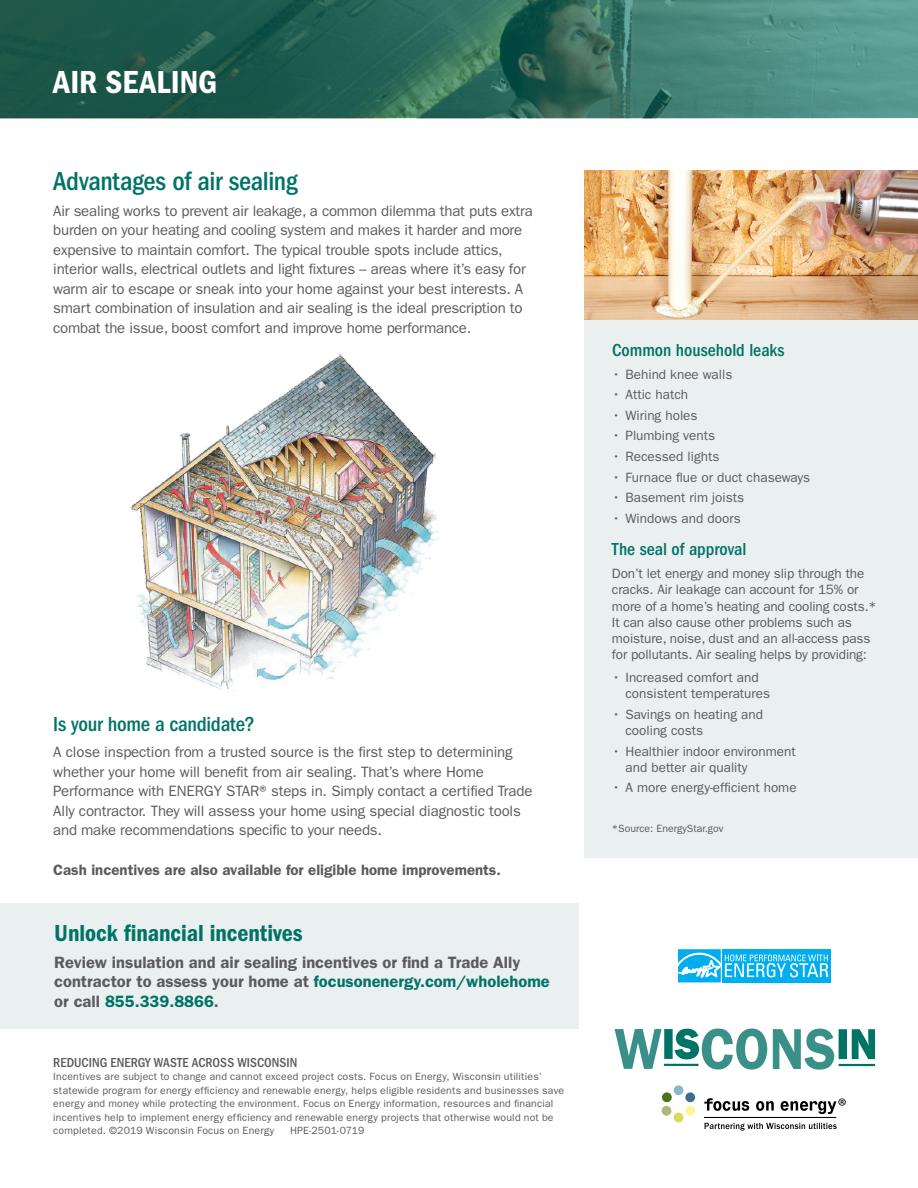
<style>
.page{position:relative;width:918px;height:1188px;background:#fff}
.page>*{position:absolute;margin:0;border:0;box-sizing:border-box;transform-origin:0 0}
.t1{font:33px "ITC Franklin Gothic Std Dm Cd";color:#fff}
.t2{font:500 condensed 27px "ITC Franklin Gothic Std";letter-spacing:-.015em;color:#007367}
.t3{font:24px "ITC Franklin Gothic Std Dm Cd";color:#007367}
.t4{font:500 condensed 21px "ITC Franklin Gothic Std";letter-spacing:-.015em;color:#007367}
.t5{font:500 condensed 18px "ITC Franklin Gothic Std";color:#007367}
.t6{font:600 16.5px/19.5px "ITC Franklin Gothic Std";color:#5a5b5d}
.t7{font:15px/19.5px "ITC Franklin Gothic Std";letter-spacing:-.015em;color:#5a5b5d}
.t8{font:600 15px "ITC Franklin Gothic Std";color:#5a5b5d}
.Sidebar_Bullets{font:13.5px/16.2px "ITC Franklin Gothic Std";color:#5a5b5d}
.t9{font:500 condensed 13.5px "ITC Franklin Gothic Std";color:#5a5b5d}
.RIGHT_COLUMN-BODY_TE{font:10.5px/13.5px "ITC Franklin Gothic Std";letter-spacing:.015em;color:#5a5b5d}
.s1{color:#007367}
</style>
<div class="page">
<img style="left:585px;top:171px;width:333px;height:149px">
<img style="left:0;top:0;width:918px;height:118px">
<div style="left:585px;top:320px;width:333px;height:538px;background:#eaf0ef"></div>
<div style="left:0;top:903px;width:579px;height:126px;background:#eaf0ef"></div>
<svg style="left:615px;top:1029px;width:47px;height:40px"></svg>
<div style="left:664px;top:1029px;width:9px;height:30px;background:#007367"></div>
<svg style="left:675px;top:1029px;width:92px;height:41px"></svg>
<svg style="left:773px;top:1029px;width:61px;height:41px"></svg>
<div style="left:839px;top:1029px;width:8px;height:30px;background:#007367"></div>
<svg style="left:852px;top:1029px;width:23px;height:30px"></svg>
<hr style="left:664px;top:1064px;width:35px;height:2px;background:#007367">
<hr style="left:839px;top:1064px;width:36px;height:2px;background:#007367">
<svg style="left:704px;top:1098px;width:45px;height:13px"></svg>
<svg style="left:756px;top:1101px;width:18px;height:10px"></svg>
<hr style="left:704px;top:1117px;width:132px;height:1px;background:#000">
<svg style="left:705px;top:1123px;width:132px;height:8px"></svg>
<div style="left:662px;top:1092px;width:10px;height:10px;background:#4b711d;border-radius:50%"></div>
<div style="left:674px;top:1085px;width:9px;height:10px;background:#85bace;border-radius:50%"></div>
<div style="left:662px;top:1106px;width:9px;height:10px;background:#b0b579;border-radius:50%"></div>
<div style="left:674px;top:1113px;width:9px;height:9px;background:#d9da55;border-radius:50%"></div>
<div style="left:685px;top:1106px;width:10px;height:10px;background:#fff797;border-radius:50%"></div>
<div style="left:685px;top:1092px;width:10px;height:10px;background:#3b6e8f;border-radius:50%"></div>
<svg style="left:781px;top:1098px;width:65px;height:16px"></svg>
<svg style="left:678px;top:949px;width:153px;height:34px"></svg>
<svg style="left:678px;top:949px;width:150px;height:33px;background:#3dc1f2"></svg>
<img style="left:130px;top:353px;width:309px;height:338px">
<p class="t1" style="left:53px;top:64px;width:165px">AIR SEALING</p>
<p class="t2" style="left:53px;top:165px;width:246px">Advantages of air sealing</p>
<p class="t7" style="left:53px;top:201px;width:481px">Air sealing works to prevent air leakage, a common dilemma that puts extra burden on your heating and cooling system and makes it harder and more expensive to maintain comfort. The typical trouble spots include attics, interior walls, electrical outlets and light fixtures – areas where it’s easy for warm air to escape or sneak into your home against your best interests. A smart combination of insulation and air sealing is the ideal prescription to combat the issue, boost comfort and improve home performance.</p>
<p class="t4" style="left:53px;top:712px;width:203px">Is your home a candidate?</p>
<p class="t7" style="left:53px;top:743px;width:481px">A close inspection from a trusted source is the first step to determining whether your home will benefit from air sealing. That’s where Home Performance with ENERGY STAR® steps in. Simply contact a certified Trade Ally contractor. They will assess your home using special diagnostic tools and make recommendations specific to your needs.</p>
<p class="t8" style="left:53px;top:861px;width:449px">Cash incentives are also available for eligible home improvements.</p>
<p class="t3" style="left:54px;top:920px;width:250px">Unlock financial incentives</p>
<p class="t6" style="left:54px;top:952px;width:497px">Review insulation and air sealing incentives or find a Trade Ally contractor to assess your home at <span class="s1">focusonenergy.com/wholehome </span>or call <span class="s1">855.339.8866</span>.</p>
<p class="t9" style="left:53px;top:1055px;width:245px">REDUCING ENERGY WASTE ACROSS WISCONSIN</p>
<p class="RIGHT_COLUMN-BODY_TE" style="left:53px;top:1070px;width:512px">Incentives are subject to change and cannot exceed project costs. Focus on Energy, Wisconsin utilities’ statewide program for energy efficiency and renewable energy, helps eligible residents and businesses save energy and money while protecting the environment. Focus on Energy information, resources and financial incentives help to implement energy efficiency and renewable energy projects that otherwise would not be completed. ©2019 Wisconsin Focus on Energy</p>
<p class="RIGHT_COLUMN-BODY_TE" style="left:290px;top:1124px;width:76px">HPE-2501-0719</p>
<p class="t5" style="left:612px;top:340px;width:174px">Common household leaks</p>
<p class="Sidebar_Bullets" style="left:612px;top:366px;width:122px">• Behind knee walls</p>
<p class="Sidebar_Bullets" style="left:612px;top:387px;width:78px">• Attic hatch</p>
<p class="Sidebar_Bullets" style="left:612px;top:407px;width:87px">• Wiring holes</p>
<p class="Sidebar_Bullets" style="left:612px;top:428px;width:105px">• Plumbing vents</p>
<p class="Sidebar_Bullets" style="left:612px;top:448px;width:109px">• Recessed lights</p>
<p class="Sidebar_Bullets" style="left:612px;top:469px;width:200px">• Furnace flue or duct chaseways</p>
<p class="Sidebar_Bullets" style="left:612px;top:489px;width:134px">• Basement rim joists</p>
<p class="Sidebar_Bullets" style="left:612px;top:510px;width:130px">• Windows and doors</p>
<p class="t5" style="left:612px;top:539px;width:136px">The seal of approval</p>
<p class="Sidebar_Bullets" style="left:612px;top:566px;width:266px">Don’t let energy and money slip through the cracks. Air leakage can account for 15% or more of a home’s heating and cooling costs.* It can also cause other problems such as moisture, noise, dust and an all-access pass for pollutants. Air sealing helps by providing:</p>
<p class="Sidebar_Bullets" style="left:626px;top:670px;width:146px;text-indent:-14px">• Increased comfort and consistent temperatures</p>
<p class="Sidebar_Bullets" style="left:626px;top:706px;width:139px;text-indent:-14px">• Savings on heating and cooling costs</p>
<p class="Sidebar_Bullets" style="left:626px;top:743px;width:172px;text-indent:-14px">• Healthier indoor environment and better air quality</p>
<p class="Sidebar_Bullets" style="left:612px;top:780px;width:186px">• A more energy-efficient home</p>
<p class="RIGHT_COLUMN-BODY_TE" style="left:612px;top:822px;width:113px">*Source: EnergyStar.gov</p>
</div>
